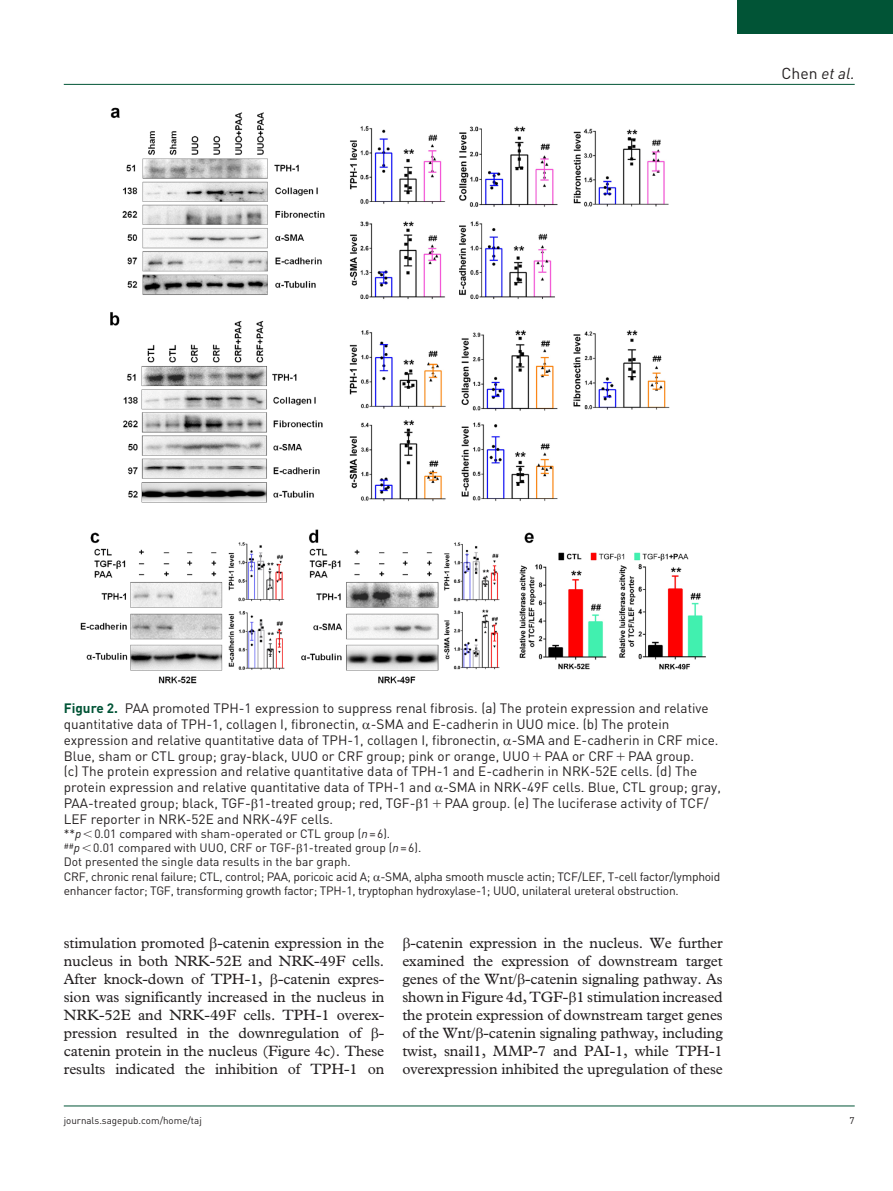
<style>
.page{position:relative;width:893px;height:1191px;background:#fff}
.page>*{position:absolute;margin:0;border:0;box-sizing:border-box;transform-origin:0 0}
.t1{font:italic 15.75px "DIN";color:#231f20}
.t2{font:15px/18px "Plantin Std";letter-spacing:-.005em;color:#231f20;text-align:justify}
.t3{font:13.5px/15.8px "DIN";color:#231f20}
.t4{font:12px/14.2px "DIN";letter-spacing:-.02em;color:#231f20}
.t5{font:9.75px "DIN";color:#231f20}
.s1{font-style:normal}
.s2{font-weight:700;color:#015436}
.s3{font-style:italic}
</style>
<div class="page">
<hr style="left:64px;top:84px;width:791px;height:1px;background:#015436">
<hr style="left:64px;top:1105px;width:791px;height:1px;background:#015436">
<div style="left:738px;top:0;width:155px;height:34px;background:#015436"></div>
<img style="left:80px;top:107px;width:626px;height:577px">
<p class="t1" style="left:782px;top:63px;width:75px"><span class="s1">Chen</span> et al.</p>
<p class="t3" style="left:64px;top:700px;width:659px"><span class="s2">Figure 2.</span> PAA promoted TPH-1 expression to suppress renal fibrosis. (a) The protein expression and relative quantitative data of TPH-1, collagen I, fibronectin, -SMA and E-cadherin in UUO mice. (b) The protein expression and relative quantitative data of TPH-1, collagen I, fibronectin, -SMA and E-cadherin in CRF mice.<br>Blue, sham or CTL group; gray-black, UUO or CRF group; pink or orange, UUO PAA or CRF PAA group.<br>(c) The protein expression and relative quantitative data of TPH-1 and E-cadherin in NRK-52E cells. (d) The protein expression and relative quantitative data of TPH-1 and -SMA in NRK-49F cells. Blue, CTL group; gray, PAA-treated group; black, TGF- 1-treated group; red, TGF- 1 PAA group. (e) The luciferase activity of TCF/ LEF reporter in NRK-52E and NRK-49F cells.</p>
<p class="t4" style="left:64px;top:826px;width:658px">**<span class="s3">p</span> 0.01 compared with sham-operated or CTL group (<span class="s3">n</span>=6).<br><sup>##</sup><span class="s3">p</span> 0.01 compared with UUO, CRF or TGF- 1-treated group (<span class="s3">n</span>=6).<br>Dot presented the single data results in the bar graph.<br>CRF, chronic renal failure; CTL, control; PAA, poricoic acid A; -SMA, alpha smooth muscle actin; TCF/LEF, T-cell factor/lymphoid enhancer factor; TGF, transforming growth factor; TPH-1, tryptophan hydroxylase-1; UUO, unilateral ureteral obstruction.</p>
<p class="t2" style="left:64px;top:934px;width:322px">stimulation promoted -catenin expression in the nucleus in both NRK-52E and NRK-49F cells.<br>After knock-down of TPH-1, -catenin expres&shy;sion was significantly increased in the nucleus in NRK-52E and NRK-49F cells. TPH-1 overex&shy;pression resulted in the downregulation of - catenin protein in the nucleus (Figure 4c). These results indicated the inhibition of TPH-1 on</p>
<p class="t2" style="left:402px;top:934px;width:322px;text-align:center">-catenin expression in the nucleus. We further examined the expression of downstream target genes of the Wnt/ -catenin signaling pathway. As shown in Figure 4d, TGF- 1 stimulation increased the protein expression of downstream target genes of the Wnt/ -catenin signaling pathway, including twist, snail1, MMP-7 and PAI-1, while TPH-1 overexpression inhibited the upregulation of these</p>
<p class="t5" style="left:64px;top:1114px;width:140px">journals.sagepub.com/home/taj</p>
<p class="t5" style="left:850px;top:1114px;width:7px">7</p>
</div>
